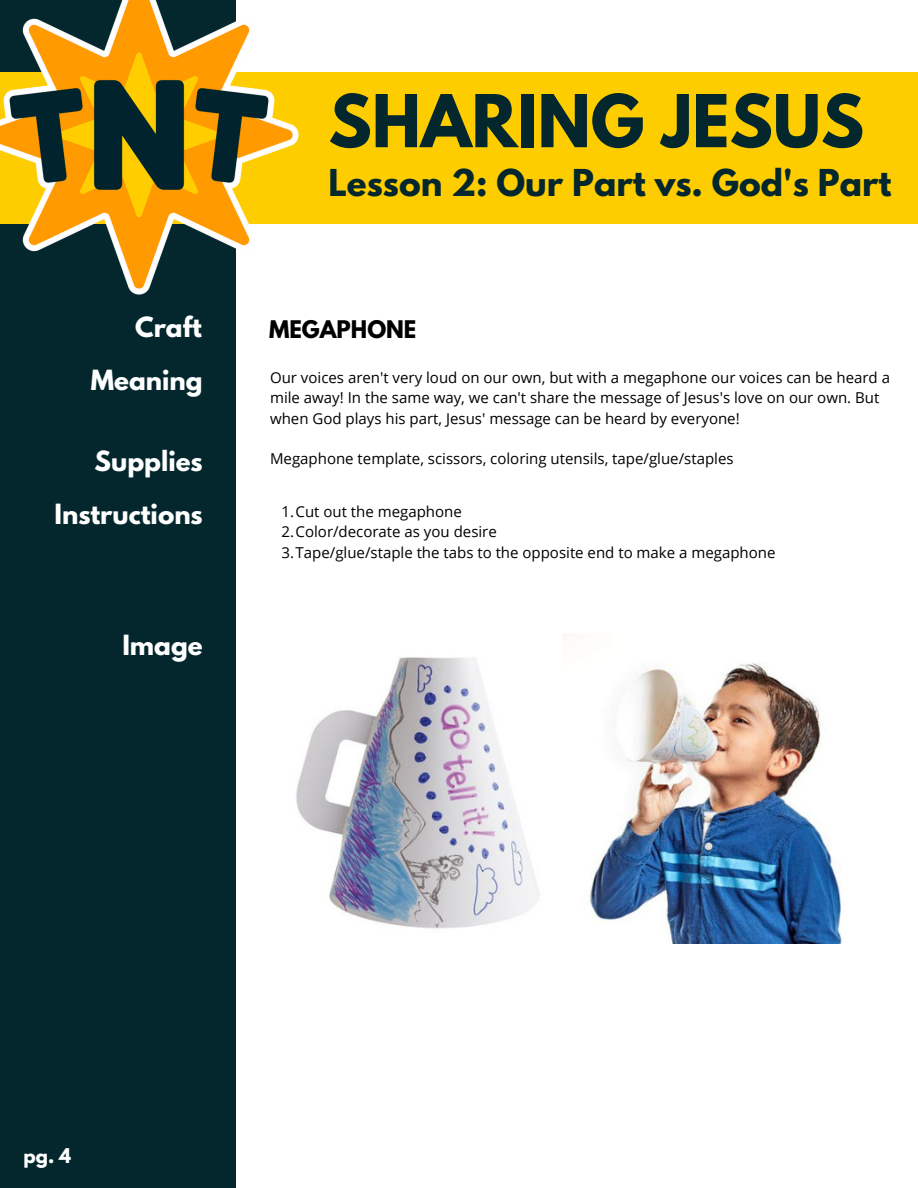
<style>
.page{position:relative;width:918px;height:1188px;background:#fff}
.page>*{position:absolute;margin:0;border:0;box-sizing:border-box;transform-origin:0 0}
.t1{font:700 64.5px "League Spartan";color:#03272d}
.t2{font:700 32.85px "League Spartan";color:#03272d}
.t3{font:700 24.6px "League Spartan";color:#fff}
.t4{font:700 21.45px "League Spartan";color:#000}
.t5{font:700 18px "League Spartan";color:#fff}
.t6{font:15px/20.2px "Open Sans";color:#000}
</style>
<div class="page">
<div style="left:0;top:0;width:236px;height:1188px;background:#03272d"></div>
<div style="left:0;top:73px;width:918px;height:151px;background:#fdcd00"></div>
<img style="left:0;top:0;width:299px;height:295px">
<img style="left:296px;top:657px;width:244px;height:272px">
<img style="left:589px;top:663px;width:253px;height:280px">
<p class="t1" style="left:328px;top:89px;width:537px">SHARING JESUS</p>
<p class="t2" style="left:328px;top:166px;width:565px">Lesson 2: Our Part vs. God's Part</p>
<p class="t3" style="left:135px;top:315px;width:68px">Craft</p>
<h3 class="t4" style="left:269px;top:319px;width:149px">MEGAPHONE</h3>
<p class="t3" style="left:91px;top:368px;width:113px">Meaning</p>
<h3 class="t6" style="left:270px;top:367px;width:622px">Our voices aren't very loud on our own, but with a megaphone our voices can be heard a mile away! In the same way, we can't share the message of Jesus's love on our own. But when God plays his part, Jesus' message can be heard by everyone!</h3>
<p class="t3" style="left:95px;top:449px;width:110px">Supplies</p>
<p class="t6" style="left:270px;top:448px;width:465px">Megaphone template, scissors, coloring utensils, tape/glue/staples</p>
<h1 class="t3" style="left:55px;top:502px;width:150px">Instructions</h1>
<h2 class="t6" style="left:282px;top:501px;width:182px">1.Cut out the megaphone</h2>
<h3 class="t6" style="left:282px;top:521px;width:217px">2.Color/decorate as you desire</h3>
<h4 class="t6" style="left:282px;top:542px;width:495px">3.Tape/glue/staple the tabs to the opposite end to make a megaphone</h4>
<p class="t3" style="left:122px;top:633px;width:82px">Image</p>
<h3 class="t5" style="left:24px;top:1146px;width:49px">pg. 4</h3>
</div>
